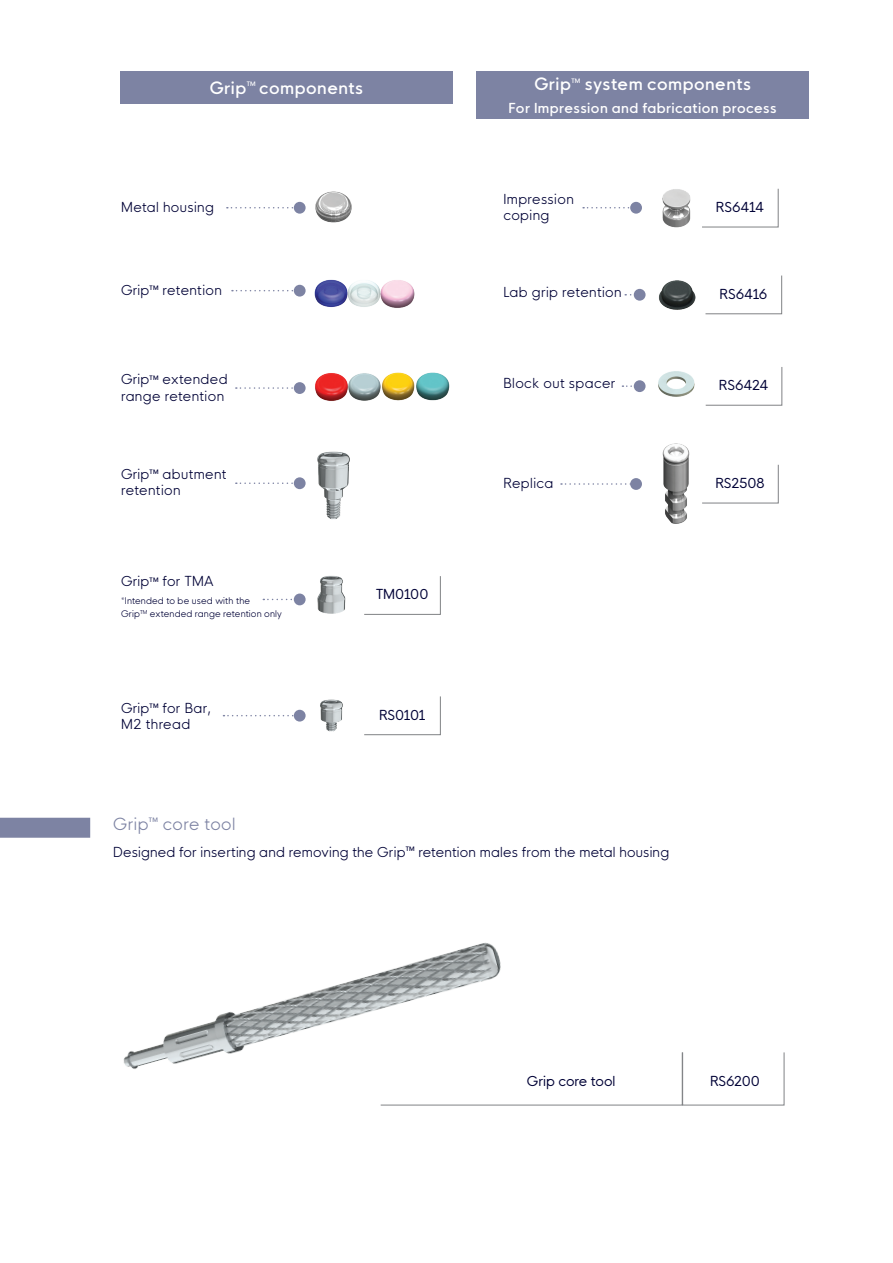
<style>
.page{position:relative;width:893px;height:1263px;background:#fff}
.page>*{position:absolute;margin:0;border:0;box-sizing:border-box;transform-origin:0 0}
.t1{font:16.5px "HK Nova Medium R";letter-spacing:.03em;color:#fff}
.t2{font:16.5px "HK Nova Light R";letter-spacing:.03em;color:#7d83a3}
.t3{font:13.5px/16.5px "HK Nova Light R";letter-spacing:.015em;color:#000236}
.t4{font:13.5px "HK Nova Regular R";letter-spacing:-.02em;color:#000236}
.t5{font:13.5px "HK Nova Medium R";letter-spacing:.03em;color:#fff}
.t6{font:13.5px "HK Nova Regular R";color:#000236}
.t7{font:9px/13.5px "HK Nova Light R";letter-spacing:.015em;color:#000236}
.t8{font:6px "HK Nova Medium R";letter-spacing:.03em;color:#000236}
.t9{font:6px "HK Nova Medium R";color:#fff}
.t10{font:6px "HK Nova Medium R";color:#7d83a3}
</style>
<div class="page">
<div style="left:630px;top:478px;width:12px;height:12px;background:#7d83a3;border-radius:50%"></div>
<svg style="left:561px;top:483px;width:69px;height:2px"></svg>
<img style="left:662px;top:443px;width:28px;height:81px">
<svg style="left:702px;top:464px;width:77px;height:39px"></svg>
<div style="left:634px;top:289px;width:12px;height:12px;background:#7d83a3;border-radius:50%"></div>
<img style="left:659px;top:280px;width:36px;height:30px">
<svg style="left:705px;top:275px;width:77px;height:39px"></svg>
<div style="left:630px;top:202px;width:12px;height:12px;background:#7d83a3;border-radius:50%"></div>
<svg style="left:583px;top:207px;width:48px;height:1px"></svg>
<img style="left:662px;top:189px;width:29px;height:38px">
<svg style="left:702px;top:189px;width:76px;height:38px"></svg>
<div style="left:634px;top:380px;width:12px;height:12px;background:#7d83a3;border-radius:50%"></div>
<svg style="left:622px;top:385px;width:12px;height:2px"></svg>
<img style="left:658px;top:371px;width:37px;height:26px">
<svg style="left:705px;top:367px;width:77px;height:39px"></svg>
<div style="left:476px;top:71px;width:333px;height:48px;background:#7d83a3"></div>
<div style="left:120px;top:71px;width:333px;height:33px;background:#7d83a3"></div>
<svg style="left:532px;top:1052px;width:150px;height:53px"></svg>
<img style="left:123px;top:942px;width:409px;height:164px">
<div style="left:0;top:818px;width:90px;height:20px;background:#7d83a3"></div>
<img style="left:315px;top:191px;width:37px;height:32px">
<img style="left:317px;top:451px;width:33px;height:69px">
<img style="left:314px;top:279px;width:31px;height:28px">
<img style="left:345px;top:281px;width:33px;height:26px">
<img style="left:378px;top:280px;width:37px;height:28px">
<img style="left:317px;top:576px;width:29px;height:38px">
<svg style="left:364px;top:576px;width:77px;height:39px"></svg>
<img style="left:320px;top:699px;width:23px;height:33px">
<svg style="left:364px;top:696px;width:77px;height:39px"></svg>
<div style="left:294px;top:202px;width:12px;height:12px;background:#7d83a3;border-radius:50%"></div>
<div style="left:294px;top:285px;width:12px;height:12px;background:#7d83a3;border-radius:50%"></div>
<div style="left:294px;top:382px;width:12px;height:12px;background:#7d83a3;border-radius:50%"></div>
<div style="left:294px;top:477px;width:12px;height:12px;background:#7d83a3;border-radius:50%"></div>
<div style="left:294px;top:593px;width:12px;height:12px;background:#7d83a3;border-radius:50%"></div>
<div style="left:294px;top:710px;width:12px;height:11px;background:#7d83a3;border-radius:50%"></div>
<svg style="left:227px;top:207px;width:67px;height:1px"></svg>
<svg style="left:232px;top:290px;width:62px;height:1px"></svg>
<svg style="left:236px;top:387px;width:58px;height:2px"></svg>
<svg style="left:236px;top:482px;width:58px;height:2px"></svg>
<svg style="left:263px;top:599px;width:31px;height:1px"></svg>
<svg style="left:223px;top:715px;width:71px;height:1px"></svg>
<img style="left:315px;top:373px;width:64px;height:28px">
<img style="left:417px;top:372px;width:33px;height:29px">
<img style="left:379px;top:372px;width:38px;height:29px">
<p class="t1" style="left:210px;top:74px;width:38px">Grip</p>
<p class="t9" style="left:247px;top:79px;width:10px">TM</p>
<p class="t1" style="left:259px;top:74px;width:105px">components</p>
<p class="t3" style="left:121px;top:197px;width:94px">Metal housing</p>
<p class="t3" style="left:121px;top:280px;width:30px">Grip</p>
<p class="t8" style="left:150px;top:283px;width:10px">TM</p>
<p class="t3" style="left:163px;top:280px;width:61px">retention</p>
<p class="t3" style="left:121px;top:369px;width:30px">Grip</p>
<p class="t8" style="left:150px;top:372px;width:10px">TM</p>
<p class="t3" style="left:121px;top:369px;width:108px;text-align:right">extended range retention</p>
<p class="t3" style="left:121px;top:464px;width:30px">Grip</p>
<p class="t8" style="left:150px;top:467px;width:10px">TM</p>
<p class="t3" style="left:121px;top:464px;width:107px;text-indent:41px">abutment retention</p>
<p class="t3" style="left:121px;top:571px;width:30px">Grip</p>
<p class="t8" style="left:150px;top:574px;width:10px">TM</p>
<p class="t3" style="left:163px;top:571px;width:53px">for TMA</p>
<p class="t7" style="left:121px;top:593px;width:162px">*Intended to be used with the<br>Grip<sup>TM</sup> extended range retention only</p>
<p class="t3" style="left:121px;top:698px;width:30px">Grip</p>
<p class="t8" style="left:150px;top:701px;width:10px">TM</p>
<p class="t3" style="left:121px;top:698px;width:91px;text-indent:41px">for Bar,<br>M2 thread</p>
<p class="t2" style="left:113px;top:810px;width:37px">Grip</p>
<p class="t10" style="left:149px;top:815px;width:10px">TM</p>
<p class="t2" style="left:163px;top:810px;width:74px">core tool</p>
<p class="t4" style="left:376px;top:583px;width:54px">TM0100</p>
<p class="t4" style="left:379px;top:703px;width:48px">RS0101</p>
<p class="t1" style="left:534px;top:70px;width:38px">Grip</p>
<p class="t9" style="left:571px;top:75px;width:10px">TM</p>
<p class="t1" style="left:585px;top:70px;width:168px">system components</p>
<p class="t5" style="left:509px;top:96px;width:270px">For Impression and fabrication process</p>
<p class="t3" style="left:503px;top:189px;width:72px">Impression coping</p>
<p class="t3" style="left:503px;top:282px;width:120px">Lab grip retention</p>
<p class="t3" style="left:503px;top:373px;width:114px">Block out spacer</p>
<p class="t4" style="left:716px;top:195px;width:50px">RS6414</p>
<p class="t4" style="left:720px;top:282px;width:49px">RS6416</p>
<p class="t4" style="left:719px;top:374px;width:51px">RS6424</p>
<p class="t3" style="left:503px;top:473px;width:51px">Replica</p>
<p class="t4" style="left:715px;top:471px;width:51px">RS2508</p>
<p class="t3" style="left:113px;top:842px;width:294px">Designed for inserting and removing the Grip</p>
<p class="t8" style="left:406px;top:843px;width:10px">TM</p>
<p class="t3" style="left:418px;top:842px;width:252px">retention males from the metal housing</p>
<p class="t6" style="left:527px;top:1069px;width:90px">Grip core tool</p>
<p class="t4" style="left:710px;top:1069px;width:51px">RS6200</p>
</div>
